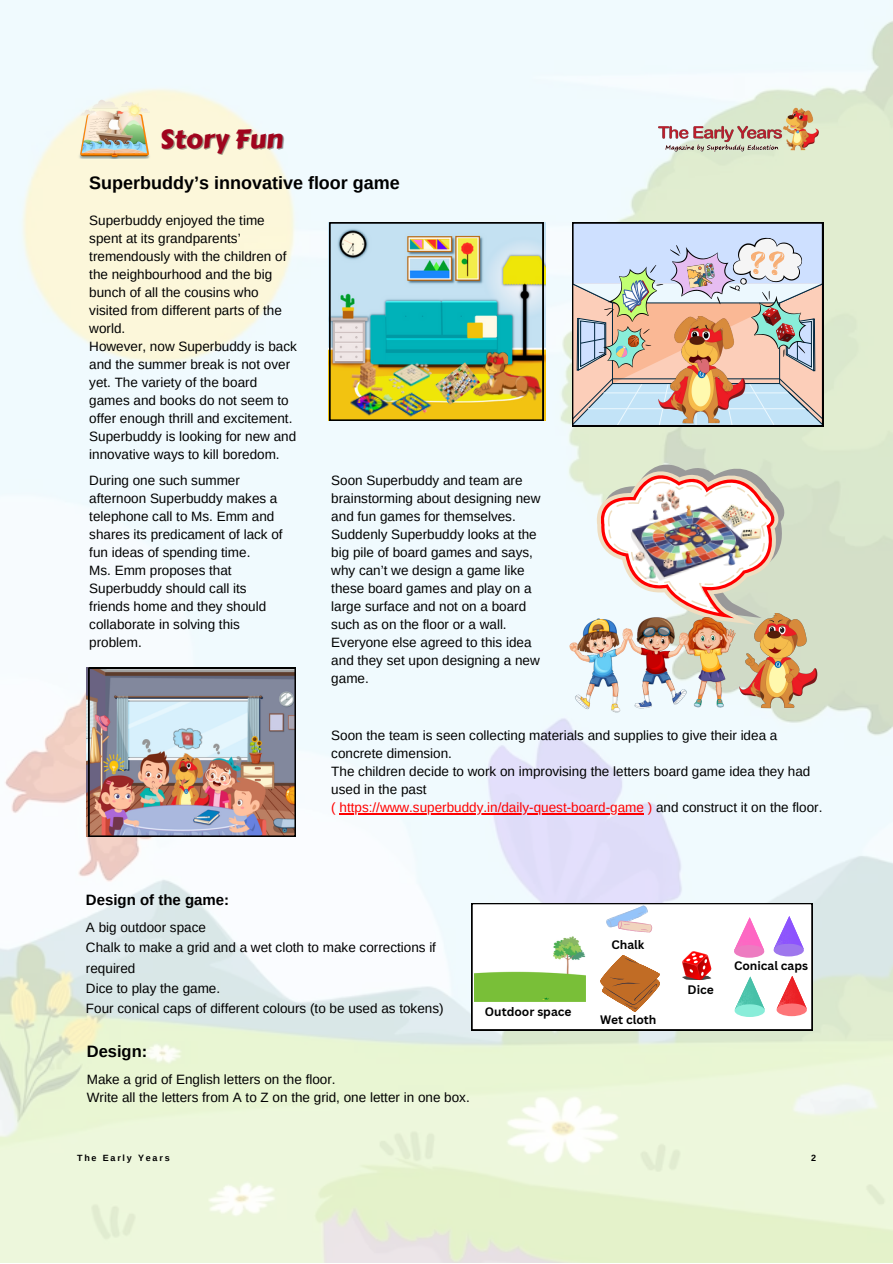
<style>
.page{position:relative;width:893px;height:1264px;background:#fff}
.page>*{position:absolute;margin:0;border:0;box-sizing:border-box;transform-origin:0 0}
.t1{font:26.25px "Carter One";color:#a0041e}
.t2{font:700 18px "Arimo";color:#000}
.t3{font:700 16.5px "Arimo";color:#000}
.t4{font:700 15px "Arimo";color:#000}
.t5{font:13.5px/18px "Arimo";color:#000}
.t6{font:13.5px "Arimo";color:#f00}
.t7{font:700 12px "Canva Sans";color:#000}
.t8{font:700 9px "Arimo";letter-spacing:.2em;color:#000}
.s1{color:#000}
</style>
<div class="page">
<img style="left:0;top:0;width:892px;height:1262px">
<img style="left:649px;top:99px;width:176px;height:61px">
<svg style="left:471px;top:903px;width:341px;height:127px"></svg>
<img style="left:89px;top:668px;width:206px;height:168px">
<img style="left:172px;top:726px;width:33px;height:27px">
<img style="left:739px;top:614px;width:86px;height:98px">
<svg style="left:596px;top:462px;width:190px;height:163px"></svg>
<img style="left:625px;top:474px;width:145px;height:113px">
<img style="left:567px;top:607px;width:170px;height:107px">
<img style="left:72px;top:89px;width:83px;height:70px">
<img style="left:329px;top:222px;width:214px;height:198px">
<hr style="left:339px;top:813px;width:305px;height:1px;background:#f00">
<svg style="left:572px;top:222px;width:251px;height:204px;background:#cabfbb"></svg>
<p class="t1" style="left:160px;top:119px;width:125px">Story Fun</p>
<p class="t2" style="left:89px;top:173px;width:312px">Superbuddy’s innovative floor game</p>
<p class="t5" style="left:89px;top:211px;width:199px">Superbuddy enjoyed the time spent at its grandparents’ tremendously with the children of the neighbourhood and the big bunch of all the cousins who visited from different parts of the world.</p>
<p class="t5" style="left:89px;top:337px;width:209px">However, now Superbuddy is back and the summer break is not over yet. The variety of the board games and books do not seem to offer enough thrill and excitement.<br>Superbuddy is looking for new and innovative ways to kill boredom.</p>
<p class="t5" style="left:89px;top:471px;width:195px">During one such summer afternoon Superbuddy makes a telephone call to Ms. Emm and shares its predicament of lack of fun ideas of spending time.</p>
<p class="t5" style="left:89px;top:561px;width:178px">Ms. Emm proposes that<br>Superbuddy should call its friends home and they should collaborate in solving this problem.</p>
<p class="t5" style="left:331px;top:471px;width:211px">Soon Superbuddy and team are brainstorming about designing new and fun games for themselves.</p>
<p class="t5" style="left:331px;top:525px;width:210px">Suddenly Superbuddy looks at the big pile of board games and says, why can’t we design a game like these board games and play on a large surface and not on a board such as on the floor or a wall.<br>Everyone else agreed to this idea and they set upon designing a new game.</p>
<p class="t5" style="left:331px;top:726px;width:447px">Soon the team is seen collecting materials and supplies to give their idea a concrete dimension.</p>
<p class="t5" style="left:331px;top:762px;width:480px">The children decide to work on improvising the letters board game idea they had used in the past</p>
<p class="t6" style="left:331px;top:800px;width:492px">( https://www.superbuddy.in/daily-quest-board-game ) <span class="s1">and construct it on the floor.</span></p>
<p class="t4" style="left:86px;top:891px;width:145px">Design of the game:</p>
<p class="t5" style="left:86px;top:918px;width:121px">A big outdoor space</p>
<p class="t5" style="left:86px;top:937px;width:351px;line-height:20.2px">Chalk to make a grid and a wet cloth to make corrections if required</p>
<p class="t5" style="left:86px;top:979px;width:136px">Dice to play the game.</p>
<p class="t5" style="left:86px;top:999px;width:359px">Four conical caps of different colours (to be used as tokens)</p>
<p class="t3" style="left:87px;top:1041px;width:62px">Design:</p>
<p class="t5" style="left:87px;top:1070px;width:250px">Make a grid of English letters on the floor.</p>
<p class="t5" style="left:87px;top:1087px;width:384px">Write all the letters from A to Z on the grid, one letter in one box.</p>
<p class="t7" style="left:485px;top:1003px;width:88px">Outdoor space</p>
<p class="t7" style="left:611px;top:936px;width:34px">Chalk</p>
<p class="t7" style="left:600px;top:1011px;width:58px">Wet cloth</p>
<p class="t7" style="left:687px;top:981px;width:28px">Dice</p>
<p class="t7" style="left:734px;top:957px;width:76px">Conical caps</p>
<p class="t8" style="left:77px;top:1152px;width:94px">The Early Years</p>
<p class="t8" style="left:811px;top:1152px;width:6px">2</p>
</div>
